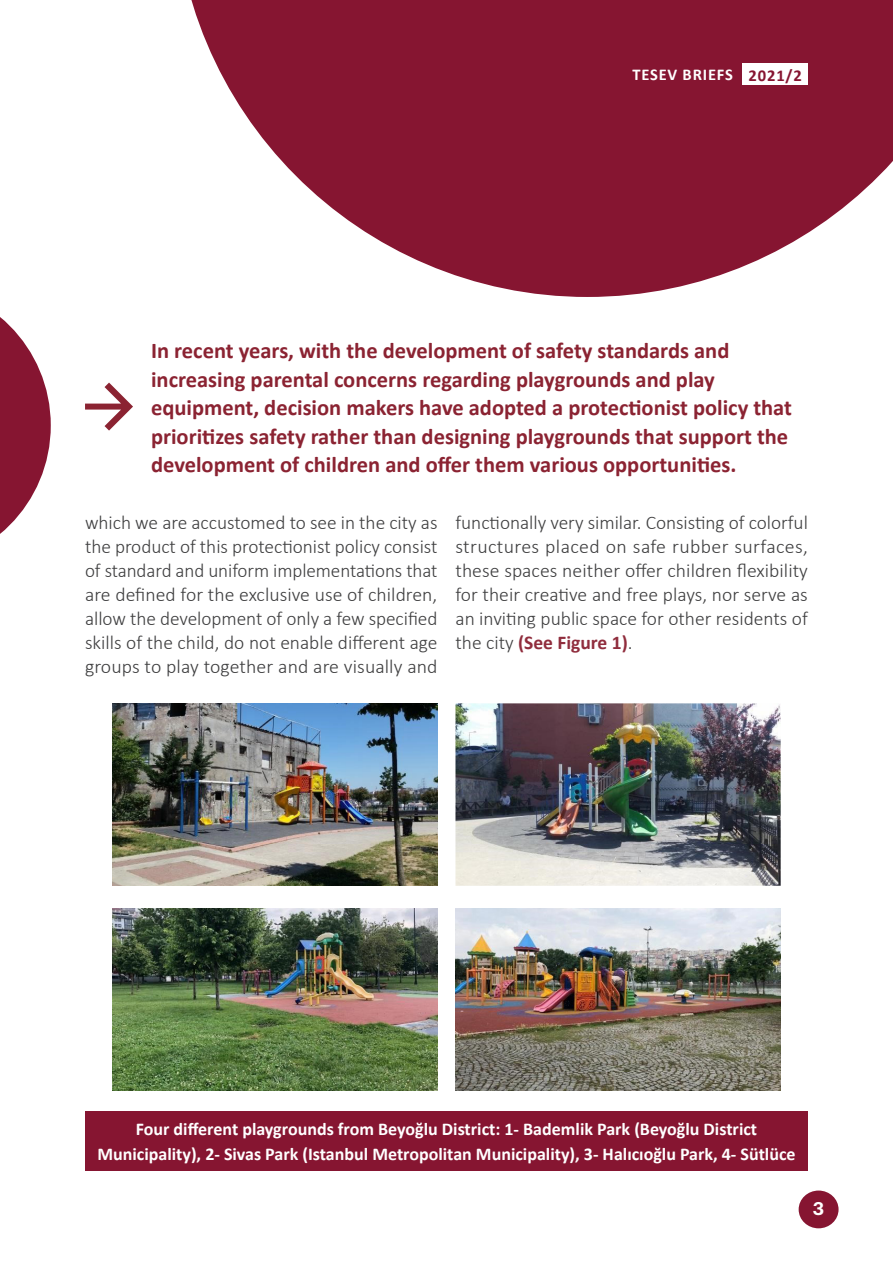
<style>
.page{position:relative;width:893px;height:1263px;background:#fff}
.page>*{position:absolute;margin:0;border:0;box-sizing:border-box;transform-origin:0 0}
.Paragraf_Stili_1{font:700 22.5px/28.5px "Calibri";color:#8b2332}
._2020_FES_Normal_TR{font:300 19.5px/24px "Calibri";color:#3e3e3f;text-align:justify}
.Paragraf_Stili_1-2{font:700 18px/24.6px "Calibri";color:#fff;text-align:center}
.Paragraf_Stili_1-3{font:600 18px "Produkt";color:#fff}
.t1{font:700 16.65px "Calibri";color:#861531}
.t2{font:700 16.5px "Calibri";letter-spacing:.05em;color:#fff}
.s1{font-weight:700;color:#902d3d}
</style>
<div class="page">
<svg style="left:191px;top:0;width:702px;height:297px;fill:#861531"></svg>
<svg style="left:0;top:317px;width:51px;height:217px"></svg>
<div style="left:799px;top:1190px;width:39px;height:38px;background:#861531;border-radius:50%"></div>
<svg style="left:85px;top:383px;width:48px;height:48px"></svg>
<img style="left:112px;top:703px;width:326px;height:183px">
<img style="left:455px;top:703px;width:326px;height:183px">
<img style="left:112px;top:908px;width:326px;height:183px">
<img style="left:455px;top:908px;width:326px;height:183px">
<div style="left:85px;top:1111px;width:723px;height:59px;background:#861531"></div>
<div style="left:743px;top:64px;width:65px;height:21px;background:#fff"></div>
<p class="t2" style="left:632px;top:63px;width:102px">TESEV BRIEFS</p>
<p class="t1" style="left:749px;top:63px;width:55px">2021/2</p>
<p class="Paragraf_Stili_1" style="left:151px;top:336px;width:642px">In recent years, with the development of safety standards and increasing parental concerns regarding playgrounds and play equipment, decision makers have adopted a protectionist policy that prioritizes safety rather than designing playgrounds that support the development of children and offer them various opportunities.</p>
<p class="_2020_FES_Normal_TR" style="left:85px;top:510px;width:354px">which we are accustomed to see in the city as the product of this protectionist policy consist of standard and uniform implementations that are defined for the exclusive use of children, allow the development of only a few specified skills of the child, do not enable different age groups to play together and are visually and</p>
<p class="_2020_FES_Normal_TR" style="left:455px;top:510px;width:354px">functionally very similar. Consisting of colorful structures placed on safe rubber surfaces, these spaces neither offer children flexibility for their creative and free plays, nor serve as an inviting public space for other residents of the city <span class="s1">(See Figure 1)</span>.</p>
<p class="Paragraf_Stili_1-2" style="left:97px;top:1116px;width:700px">Four different playgrounds from Beyoğlu District: 1- Bademlik Park (Beyoğlu District<br>Municipality), 2- Sivas Park (Istanbul Metropolitan Municipality), 3- Halıcıoğlu Park, 4- Sütlüce</p>
<p class="Paragraf_Stili_1-3" style="left:813px;top:1196px;width:13px">3</p>
</div>
